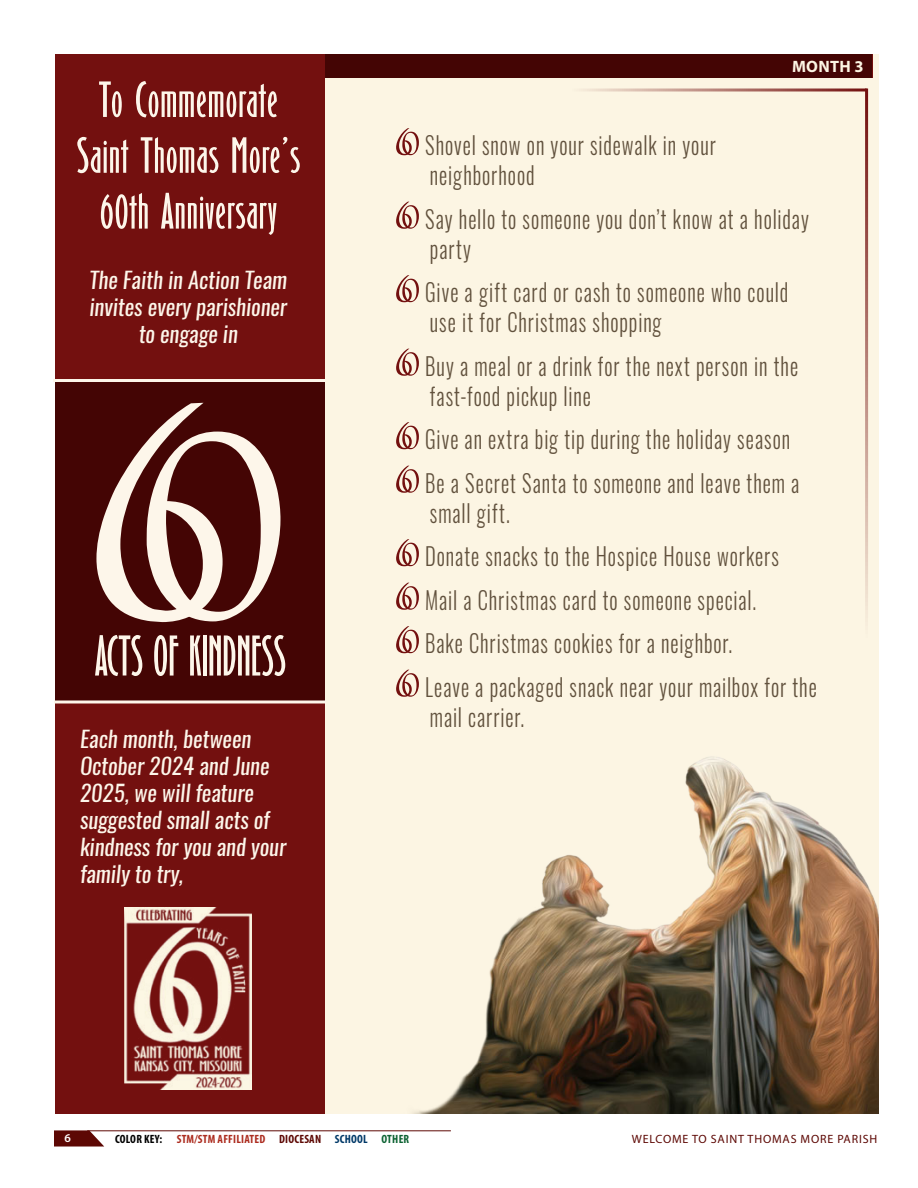
<style>
.page{position:relative;width:918px;height:1188px;background:#fff}
.page>*{position:absolute;margin:0;border:0;box-sizing:border-box;transform-origin:0 0}
.t1{font:52.5px "Binner Gothic";color:#fdf6ea}
.t2{font:46.5px/55.8px "Binner Gothic";letter-spacing:.02em;color:#fdf6ea;text-align:center;scale:1.14 1}
.t3{font:300 24.3px/43.5px "Oswald";letter-spacing:.05em;color:#61513d;scale:.84 1}
.t4{font:italic 22.5px/27px "Oswald";color:#fdf6ea;text-align:center}
.t5{font:700 16.5px "Myriad Pro";letter-spacing:.02em;color:#fcf5e3}
.t6{font:700 condensed 12px "Myriad Pro";letter-spacing:.02em;color:#ac2c1f}
.t7{font:12px "Myriad Pro";letter-spacing:.07em;color:#5d0804}
.t8{font:600 12px "Myriad Pro";color:#fff}
.s1{color:#000}
.s2{color:#5d0804}
.s3{color:#013968}
.s4{color:#0d6333}
</style>
<div class="page">
<svg style="left:54px;top:1130px;width:50px;height:17px"></svg>
<hr style="left:87px;top:1130px;width:364px;height:1px;background:#5d0804">
<div style="left:56px;top:54px;width:823px;height:1060px;background:#fcf5e3"></div>
<img style="left:413px;top:756px;width:466px;height:358px">
<hr style="left:865px;top:88px;width:3px;height:1030px;background:#73100f">
<svg style="left:583px;top:88px;width:284px;height:4px"></svg>
<div style="left:56px;top:54px;width:270px;height:1060px;background:#73100f"></div>
<div style="left:56px;top:382px;width:270px;height:320px;background:#440504"></div>
<hr style="left:53px;top:379px;width:272px;height:3px;background:#fdf6ea">
<svg style="left:54px;top:700px;width:272px;height:4px"></svg>
<div style="left:326px;top:54px;width:546px;height:23px;background:#440504"></div>
<svg style="left:396px;top:128px;width:23px;height:27px"></svg>
<svg style="left:396px;top:202px;width:23px;height:27px"></svg>
<svg style="left:396px;top:275px;width:23px;height:27px"></svg>
<svg style="left:396px;top:349px;width:23px;height:27px"></svg>
<svg style="left:396px;top:422px;width:23px;height:27px"></svg>
<svg style="left:396px;top:466px;width:23px;height:27px"></svg>
<svg style="left:396px;top:539px;width:23px;height:27px"></svg>
<svg style="left:396px;top:583px;width:23px;height:27px"></svg>
<svg style="left:396px;top:626px;width:23px;height:27px"></svg>
<svg style="left:396px;top:670px;width:23px;height:27px"></svg>
<svg style="left:96px;top:403px;width:185px;height:219px"></svg>
<img style="left:124px;top:907px;width:128px;height:183px">
<h2 class="t2" style="left:77px;top:71px;width:198px">To Commemorate<br>Saint Thomas More’s<br>60th Anniversary</h2>
<p class="t4" style="left:89px;top:266px;width:199px">The Faith in Action Team invites every parishioner to engage in</p>
<h1 class="t1" style="left:95px;top:626px;width:192px">ACTS OF KINDNESS</h1>
<p class="t4" style="left:80px;top:725px;width:208px;text-align:left">Each month, between<br>October 2024 and June<br>2025, we will feature suggested small acts of kindness for you and your family to try,</p>
<p class="t5" style="left:792px;top:55px;width:73px">MONTH 3</p>
<p class="t3" style="left:425px;top:131px;width:347px;line-height:30px">Shovel snow on your sidewalk in your neighborhood</p>
<p class="t3" style="left:425px;top:204px;width:458px;line-height:30px">Say hello to someone you don’t know at a holiday party</p>
<p class="t3" style="left:425px;top:278px;width:434px;line-height:30px">Give a gift card or cash to someone who could use it for Christmas shopping</p>
<p class="t3" style="left:425px;top:351px;width:445px;line-height:30px">Buy a meal or a drink for the next person in the fast-food pickup line</p>
<p class="t3" style="left:425px;top:418px;width:447px">Give an extra big tip during the holiday season<br>Be a Secret Santa to someone and leave them a</p>
<p class="t3" style="left:425px;top:491px;width:468px">small gift.<br>Donate snacks to the Hospice House workers Mail a Christmas card to someone special.<br>Bake Christmas cookies for a neighbor.<br>Leave a packaged snack near your mailbox for the</p>
<p class="t3" style="left:430px;top:695px;width:114px">mail carrier.</p>
<p class="t8" style="left:64px;top:1131px;width:8px">6</p>
<p class="t6" style="left:115px;top:1132px;width:296px"><span class="s1">COLOR KEY:</span> STM/STM AFFILIATED <span class="s2">DIOCESAN</span> <span class="s3">SCHOOL</span> <span class="s4">OTHER</span></p>
<p class="t7" style="left:632px;top:1132px;width:247px">WELCOME TO SAINT THOMAS MORE PARISH</p>
</div>
